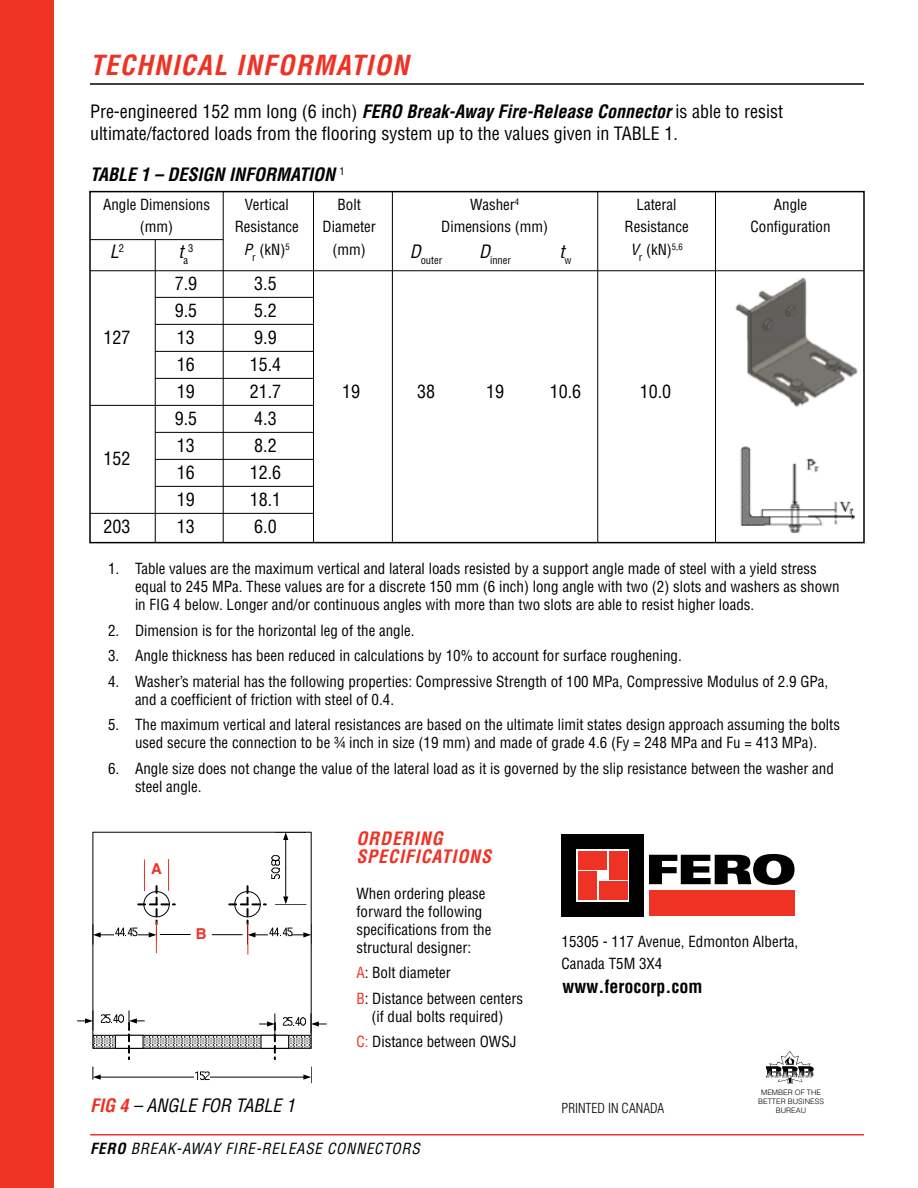
<style>
.page{position:relative;width:918px;height:1188px;background:#fff}
.page>*{position:absolute;margin:0;border:0;box-sizing:border-box;transform-origin:0 0}
.t1{font:italic 700 condensed 27px "Helvetica";letter-spacing:.05em;color:#ee3224}
.t2{font:condensed 18px/21.6px "Helvetica";color:#000}
.t3{font:italic condensed 18px "Helvetica";color:#000}
.t4{font:italic 700 condensed 18px "Helvetica";color:#000}
.t5{font:italic 700 condensed 18px/18px "Helvetica";letter-spacing:.05em;color:#ee3224}
.t6{font:700 condensed 18px "Helvetica";color:#000}
.t7{font:condensed 15px/22.5px "Helvetica";color:#000;text-align:center}
.t8{font:italic condensed 15px "Helvetica";letter-spacing:.05em;color:#000}
.t9{font:700 15px "Helvetica";color:#ee3224}
.t10{font:300 condensed 13.5px "Helvetica";color:#000}
.t11{font:condensed 10.5px "Helvetica";color:#000}
.t12{font:300 7.5px/9px "Helvetica";color:#000;text-align:center}
.s1{font-weight:700;font-style:italic}
.s2{font-style:italic}
.s3{color:#ee3224}
.s4{font-weight:700;color:#ee3224}
.s5{font-weight:700}
</style>
<div class="page">
<svg style="left:94px;top:1037px;width:216px;height:10px"></svg>
<div style="left:92px;top:1035px;width:220px;height:14px;border:1px solid #000"></div>
<div style="left:261px;top:1035px;width:28px;height:13px;background:#fff"></div>
<div style="left:261px;top:1035px;width:28px;height:14px;border:1px solid #000"></div>
<hr style="left:100px;top:1077px;width:102px;height:1px;background:#000">
<hr style="left:202px;top:1077px;width:102px;height:1px;background:#000">
<svg style="left:93px;top:1067px;width:8px;height:13px"></svg>
<svg style="left:303px;top:1067px;width:9px;height:16px"></svg>
<div style="left:194px;top:1071px;width:16px;height:13px;background:#fff"></div>
<svg style="left:195px;top:1071px;width:15px;height:9px"></svg>
<svg style="left:93px;top:885px;width:83px;height:59px"></svg>
<svg style="left:228px;top:832px;width:84px;height:112px"></svg>
<svg style="left:77px;top:1011px;width:17px;height:19px"></svg>
<svg style="left:101px;top:1011px;width:43px;height:49px"></svg>
<svg style="left:259px;top:1014px;width:17px;height:46px"></svg>
<svg style="left:283px;top:1014px;width:43px;height:19px"></svg>
<div style="left:0;top:0;width:54px;height:1188px;background:#ee3224"></div>
<hr style="left:90px;top:1134px;width:774px;height:2px;background:#ee3224">
<hr style="left:90px;top:83px;width:774px;height:2px;background:#000">
<div style="left:89px;top:191px;width:776px;height:352px;border:2px solid #000"></div>
<img style="left:740px;top:446px;width:115px;height:87px">
<img style="left:735px;top:278px;width:123px;height:129px">
<hr style="left:90px;top:270px;width:774px;height:1px;background:#000">
<hr style="left:90px;top:239px;width:133px;height:1px;background:#000">
<hr style="left:155px;top:240px;width:1px;height:303px;background:#000">
<hr style="left:223px;top:192px;width:1px;height:351px;background:#000">
<hr style="left:313px;top:191px;width:1px;height:351px;background:#000">
<hr style="left:392px;top:192px;width:1px;height:350px;background:#000">
<hr style="left:715px;top:192px;width:1px;height:351px;background:#000">
<hr style="left:597px;top:192px;width:1px;height:351px;background:#000">
<hr style="left:155px;top:297px;width:159px;height:1px;background:#000">
<hr style="left:155px;top:324px;width:159px;height:1px;background:#000">
<hr style="left:155px;top:351px;width:159px;height:1px;background:#000">
<hr style="left:155px;top:378px;width:159px;height:1px;background:#000">
<hr style="left:90px;top:405px;width:224px;height:1px;background:#000">
<hr style="left:155px;top:432px;width:159px;height:1px;background:#000">
<hr style="left:155px;top:459px;width:159px;height:1px;background:#000">
<hr style="left:155px;top:486px;width:159px;height:1px;background:#000">
<hr style="left:90px;top:513px;width:224px;height:1px;background:#000">
<div style="left:562px;top:834px;width:82px;height:82px;background:#000"></div>
<div style="left:649px;top:891px;width:145px;height:25px;background:#ee3224"></div>
<div style="left:577px;top:849px;width:52px;height:53px;background:#fff"></div>
<div style="left:599px;top:881px;width:29px;height:19px;background:#ee3224"></div>
<div style="left:609px;top:851px;width:19px;height:29px;background:#ee3224"></div>
<div style="left:578px;top:871px;width:19px;height:29px;background:#ee3224"></div>
<div style="left:578px;top:851px;width:29px;height:19px;background:#ee3224"></div>
<svg style="left:649px;top:854px;width:146px;height:31px"></svg>
<img style="left:767px;top:1051px;width:46px;height:33px">
<hr style="left:168px;top:859px;width:1px;height:32px;background:#ee3224">
<hr style="left:144px;top:859px;width:1px;height:32px;background:#ee3224">
<hr style="left:156px;top:921px;width:1px;height:32px;background:#ee3224">
<hr style="left:248px;top:923px;width:1px;height:32px;background:#ee3224">
<hr style="left:160px;top:934px;width:31px;height:1px;background:#000">
<hr style="left:212px;top:934px;width:31px;height:1px;background:#000">
<h1 class="t1" style="left:90px;top:49px;width:320px">TECHNICAL INFORMATION</h1>
<p class="t2" style="left:90px;top:100px;width:695px">Pre-engineered 152 mm long (6 inch) <span class="s1">FERO Break-Away Fire-Release Connector</span> is able to resist ultimate/factored loads from the flooring system up to the values given in TABLE 1.</p>
<p class="t4" style="left:90px;top:163px;width:256px">TABLE 1 – DESIGN INFORMATION <sup>1</sup></p>
<p class="t7" style="left:103px;top:193px;width:109px">Angle Dimensions (mm)</p>
<p class="t7" style="left:235px;top:193px;width:66px">Vertical<br>Resistance<br><span class="s2">P</span><sub>r</sub> (kN)<sup>5</sup></p>
<p class="t7" style="left:323px;top:193px;width:55px">Bolt<br>Diameter (mm)</p>
<p class="t7" style="left:441px;top:193px;width:109px">Washer<sup>4<br></sup>Dimensions (mm)</p>
<p class="t7" style="left:625px;top:193px;width:66px">Lateral<br>Resistance<br><span class="s2">V</span><sub>r</sub> (kN)<sup>5,6</sup></p>
<p class="t7" style="left:751px;top:193px;width:81px">Angle<br>Configuration</p>
<p class="t3" style="left:110px;top:240px;width:16px">L<sup>2</sup></p>
<p class="t3" style="left:179px;top:240px;width:11px">t<sub>a</sub></p>
<p class="t11" style="left:188px;top:242px;width:7px">3</p>
<p class="t11" style="left:410px;top:254px;width:34px"><sup>D</sup>outer</p>
<p class="t11" style="left:479px;top:254px;width:33px"><sup>D</sup>inner</p>
<p class="t3" style="left:559px;top:240px;width:14px">t<sub>w</sub></p>
<p class="t2" style="left:175px;top:272px;width:24px">7.9</p>
<p class="t2" style="left:254px;top:272px;width:24px">3.5</p>
<p class="t2" style="left:175px;top:299px;width:24px">9.5</p>
<p class="t2" style="left:254px;top:299px;width:24px">5.2</p>
<p class="t2" style="left:104px;top:326px;width:28px">127</p>
<p class="t2" style="left:177px;top:326px;width:19px">13</p>
<p class="t2" style="left:254px;top:326px;width:24px">9.9</p>
<p class="t2" style="left:177px;top:353px;width:19px">16</p>
<p class="t2" style="left:250px;top:353px;width:33px">15.4</p>
<p class="t2" style="left:177px;top:380px;width:19px">19</p>
<p class="t2" style="left:250px;top:380px;width:33px">21.7</p>
<p class="t2" style="left:342px;top:380px;width:19px">19</p>
<p class="t2" style="left:417px;top:380px;width:19px">38</p>
<p class="t2" style="left:486px;top:380px;width:19px">19</p>
<p class="t2" style="left:550px;top:380px;width:33px">10.6</p>
<p class="t2" style="left:640px;top:380px;width:33px">10.0</p>
<p class="t2" style="left:104px;top:447px;width:28px">152</p>
<p class="t2" style="left:175px;top:407px;width:24px">9.5</p>
<p class="t2" style="left:254px;top:407px;width:24px">4.3</p>
<p class="t2" style="left:177px;top:434px;width:19px">13</p>
<p class="t2" style="left:254px;top:434px;width:24px">8.2</p>
<p class="t2" style="left:177px;top:461px;width:19px">16</p>
<p class="t2" style="left:250px;top:461px;width:33px">12.6</p>
<p class="t2" style="left:177px;top:488px;width:19px">19</p>
<p class="t2" style="left:250px;top:488px;width:33px">18.1</p>
<p class="t2" style="left:104px;top:515px;width:28px">203</p>
<p class="t2" style="left:177px;top:515px;width:19px">13</p>
<p class="t2" style="left:254px;top:515px;width:24px">6.0</p>
<p class="t7" style="left:135px;top:560px;width:706px;line-height:18px;text-align:left;text-indent:-27px">1. Table values are the maximum vertical and lateral loads resisted by a support angle made of steel with a yield stress equal to 245 MPa. These values are for a discrete 150 mm (6 inch) long angle with two (2) slots and washers as shown in FIG 4 below. Longer and/or continuous angles with more than two slots are able to resist higher loads.</p>
<p class="t7" style="left:108px;top:619px;width:308px">2. Dimension is for the horizontal leg of the angle.</p>
<p class="t7" style="left:108px;top:644px;width:575px">3. Angle thickness has been reduced in calculations by 10% to account for surface roughening.</p>
<p class="t7" style="left:135px;top:672px;width:695px;line-height:18px;text-align:left;text-indent:-27px">4. Washer’s material has the following properties: Compressive Strength of 100 MPa, Compressive Modulus of 2.9 GPa, and a coefficient of friction with steel of 0.4.</p>
<p class="t7" style="left:108px;top:716px;width:734px;line-height:18px">5. The maximum vertical and lateral resistances are based on the ultimate limit states design approach assuming the bolts used secure the connection to be ¾ inch in size (19 mm) and made of grade 4.6 (Fy = 248 MPa and Fu = 413 MPa).</p>
<p class="t7" style="left:135px;top:759px;width:700px;line-height:18px;text-align:left;text-indent:-27px">6. Angle size does not change the value of the lateral load as it is governed by the slip resistance between the washer and steel angle.</p>
<p class="t9" style="left:151px;top:859px;width:12px">A</p>
<p class="t9" style="left:196px;top:925px;width:12px">B</p>
<p class="t5" style="left:356px;top:829px;width:136px">ORDERING<br>SPECIFICATIONS</p>
<p class="t7" style="left:356px;top:884px;width:136px;line-height:18px;text-align:left">When ordering please forward the following specifications from the structural designer:</p>
<p class="t7" style="left:356px;top:960px;width:168px;line-height:25.5px;text-align:left"><span class="s3">A</span>: Bolt diameter<br><span class="s3">B</span>: Distance between centers</p>
<p class="t7" style="left:356px;top:1003px;width:161px;line-height:25.5px">(if dual bolts required)<br><span class="s3">C:</span> Distance between OWSJ</p>
<p class="t3" style="left:90px;top:1094px;width:207px"><span class="s4">FIG 4</span> – ANGLE FOR TABLE 1</p>
<p class="t8" style="left:90px;top:1139px;width:331px"><span class="s5">FERO</span> BREAK-AWAY FIRE-RELEASE CONNECTORS</p>
<p class="t7" style="left:562px;top:930px;width:238px;text-align:left">15305 - 117 Avenue, Edmonton Alberta,<br>Canada T5M 3X4</p>
<p class="t6" style="left:562px;top:976px;width:141px">www.ferocorp.com</p>
<p class="t10" style="left:562px;top:1100px;width:104px">PRINTED IN CANADA</p>
<p class="t12" style="left:758px;top:1087px;width:67px">MEMBER OF THE<br>BETTER BUSINESS<br>BUREAU</p>
</div>
